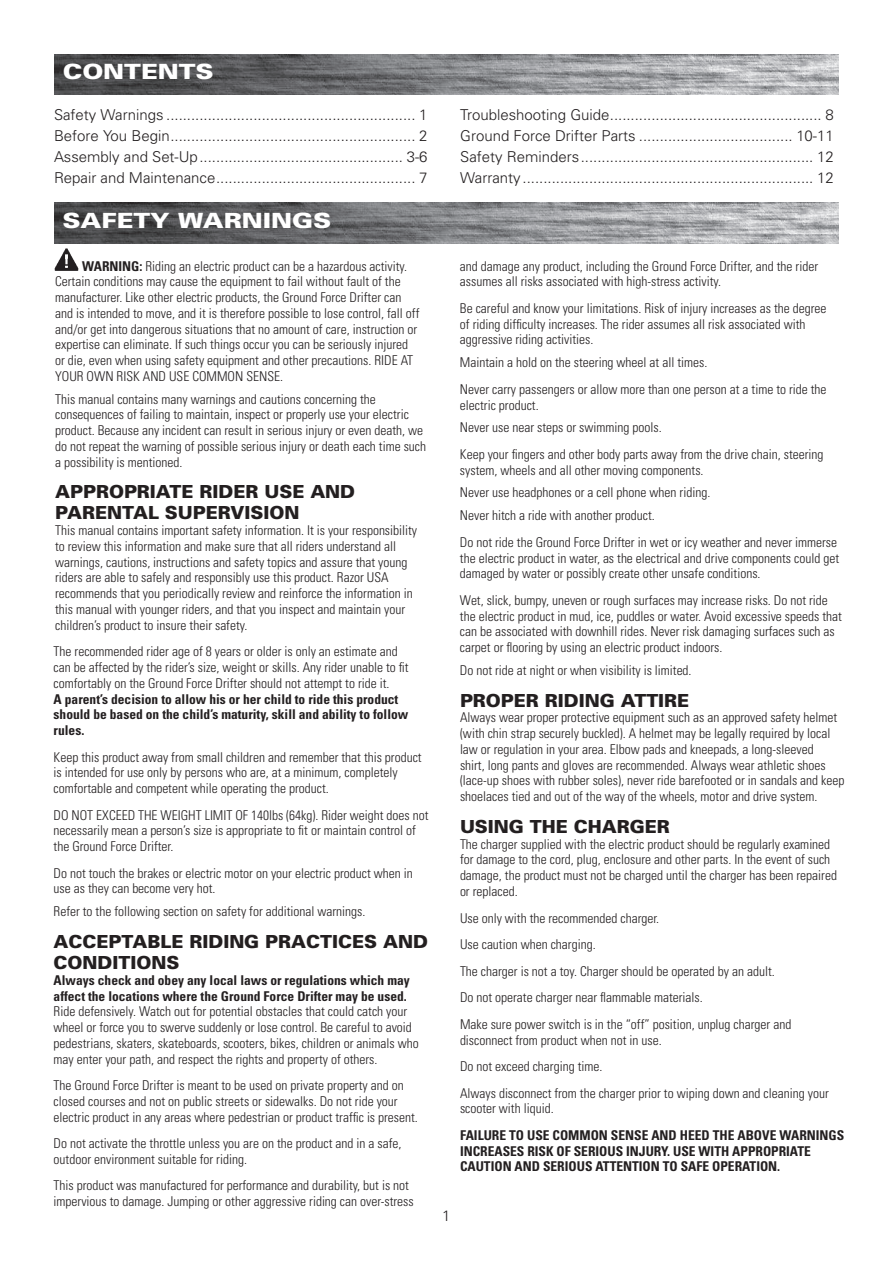
<style>
.page{position:relative;width:893px;height:1263px;background:#fff}
.page>*{position:absolute;margin:0;border:0;box-sizing:border-box;transform-origin:0 0}
.t1{font:900 21px "Univers";color:#fff;scale:1.2 1}
.t2{font:900 18px/21px "Univers";color:#231f20}
.t3{font:300 15px/21px "Univers";color:#231f20;text-align:justify}
.t4{font:300 condensed 13.5px/15.8px "Univers";color:#231f20}
.t5{font:700 condensed 13.5px/15.8px "Univers";color:#231f20}
.s1{font-weight:700}
</style>
<div class="page">
<img style="left:54px;top:203px;width:785px;height:40px">
<img style="left:54px;top:54px;width:785px;height:40px">
<img style="left:54px;top:248px;width:24px;height:23px">
<h1 class="t1" style="left:63px;top:59px;width:127px">CONTENTS</h1>
<p class="t3" style="left:54px;top:104px;width:375px">Safety Warnings ............................................................ 1<br>Before You Begin........................................................... 2<br>Assembly and Set-Up................................................. 3-6<br>Repair and Maintenance................................................ 7</p>
<h1 class="t1" style="left:62px;top:208px;width:226px">SAFETY WARNINGS</h1>
<p class="t4" style="left:55px;top:258px;width:366px;text-indent:27px"><span class="s1">WARNING:</span> Riding an electric product can be a hazardous activity.<br>Certain conditions may cause the equipment to fail without fault of the manufacturer. Like other electric products, the Ground Force Drifter can and is intended to move, and it is therefore possible to lose control, fall off and/or get into dangerous situations that no amount of care, instruction or expertise can eliminate. If such things occur you can be seriously injured or die, even when using safety equipment and other precautions. RIDE AT YOUR OWN RISK AND USE COMMON SENSE.</p>
<p class="t4" style="left:55px;top:391px;width:373px">This manual contains many warnings and cautions concerning the consequences of failing to maintain, inspect or properly use your electric product. Because any incident can result in serious injury or even death, we do not repeat the warning of possible serious injury or death each time such a possibility is mentioned.</p>
<h2 class="t2" style="left:55px;top:481px;width:302px">APPROPRIATE RIDER USE AND<br>PARENTAL SUPERVISION</h2>
<p class="t4" style="left:55px;top:522px;width:364px">This manual contains important safety information. It is your responsibility to review this information and make sure that all riders understand all warnings, cautions, instructions and safety topics and assure that young riders are able to safely and responsibly use this product. Razor USA recommends that you periodically review and reinforce the information in this manual with younger riders, and that you inspect and maintain your children’s product to insure their safety.</p>
<p class="t4" style="left:54px;top:643px;width:356px">The recommended rider age of 8 years or older is only an estimate and can be affected by the rider’s size, weight or skills. Any rider unable to fit comfortably on the Ground Force Drifter should not attempt to ride it.</p>
<p class="t5" style="left:54px;top:691px;width:356px">A parent’s decision to allow his or her child to ride this product should be based on the child’s maturity, skill and ability to follow rules.</p>
<p class="t4" style="left:54px;top:749px;width:370px">Keep this product away from small children and remember that this product is intended for use only by persons who are, at a minimum, completely comfortable and competent while operating the product.</p>
<p class="t4" style="left:54px;top:807px;width:376px">DO NOT EXCEED THE WEIGHT LIMIT OF 140lbs (64kg). Rider weight does not necessarily mean a person’s size is appropriate to fit or maintain control of the Ground Force Drifter.</p>
<p class="t4" style="left:54px;top:865px;width:361px">Do not touch the brakes or electric motor on your electric product when in use as they can become very hot.</p>
<p class="t4" style="left:54px;top:903px;width:313px">Refer to the following section on safety for additional warnings.</p>
<h2 class="t2" style="left:54px;top:931px;width:376px">ACCEPTABLE RIDING PRACTICES AND<br>CONDITIONS</h2>
<p class="t5" style="left:54px;top:972px;width:358px">Always check and obey any local laws or regulations which may affect the locations where the Ground Force Drifter may be used.</p>
<p class="t4" style="left:54px;top:1003px;width:367px">Ride defensively. Watch out for potential obstacles that could catch your wheel or force you to swerve suddenly or lose control. Be careful to avoid pedestrians, skaters, skateboards, scooters, bikes, children or animals who may enter your path, and respect the rights and property of others.</p>
<p class="t4" style="left:54px;top:1077px;width:366px">The Ground Force Drifter is meant to be used on private property and on closed courses and not on public streets or sidewalks. Do not ride your electric product in any areas where pedestrian or product traffic is present.</p>
<p class="t4" style="left:54px;top:1135px;width:349px">Do not activate the throttle unless you are on the product and in a safe, outdoor environment suitable for riding.</p>
<p class="t4" style="left:54px;top:1178px;width:362px">This product was manufactured for performance and durability, but is not impervious to damage. Jumping or other aggressive riding can over-stress</p>
<p class="t3" style="left:460px;top:104px;width:375px">Troubleshooting Guide................................................... 8<br>Ground Force Drifter Parts ..................................... 10-11<br>Safety Reminders........................................................ 12<br>Warranty...................................................................... 12</p>
<p class="t4" style="left:460px;top:258px;width:360px">and damage any product, including the Ground Force Drifter, and the rider assumes all risks associated with high-stress activity.</p>
<p class="t4" style="left:460px;top:300px;width:368px">Be careful and know your limitations. Risk of injury increases as the degree of riding difficulty increases. The rider assumes all risk associated with aggressive riding activities.</p>
<p class="t4" style="left:460px;top:349px;width:368px;line-height:26.5px">Maintain a hold on the steering wheel at all times.<br>Never carry passengers or allow more than one person at a time to ride the</p>
<p class="t4" style="left:460px;top:393px;width:203px;line-height:22.8px">electric product.<br>Never use near steps or swimming pools.</p>
<p class="t4" style="left:460px;top:446px;width:365px">Keep your fingers and other body parts away from the drive chain, steering system, wheels and all other moving components.</p>
<p class="t4" style="left:460px;top:481px;width:252px;line-height:22.8px">Never use headphones or a cell phone when riding.<br>Never hitch a ride with another product.</p>
<p class="t4" style="left:460px;top:534px;width:381px">Do not ride the Ground Force Drifter in wet or icy weather and never immerse the electric product in water, as the electrical and drive components could get damaged by water or possibly create other unsafe conditions.</p>
<p class="t4" style="left:460px;top:592px;width:383px">Wet, slick, bumpy, uneven or rough surfaces may increase risks. Do not ride the electric product in mud, ice, puddles or water. Avoid excessive speeds that can be associated with downhill rides. Never risk damaging surfaces such as carpet or flooring by using an electric product indoors.</p>
<p class="t4" style="left:460px;top:662px;width:233px">Do not ride at night or when visibility is limited.</p>
<h2 class="t2" style="left:460px;top:689px;width:231px">PROPER RIDING ATTIRE</h2>
<p class="t4" style="left:460px;top:709px;width:386px">Always wear proper protective equipment such as an approved safety helmet (with chin strap securely buckled). A helmet may be legally required by local law or regulation in your area. Elbow pads and kneepads, a long-sleeved<br>shirt, long pants and gloves are recommended. Always wear athletic shoes (lace-up shoes with rubber soles), never ride barefooted or in sandals and keep shoelaces tied and out of the way of the wheels, motor and drive system.</p>
<h2 class="t2" style="left:460px;top:815px;width:211px">USING THE CHARGER</h2>
<p class="t4" style="left:460px;top:836px;width:379px">The charger supplied with the electric product should be regularly examined for damage to the cord, plug, enclosure and other parts. In the event of such damage, the product must not be charged until the charger has been repaired or replaced.</p>
<p class="t4" style="left:460px;top:904px;width:333px;line-height:26.5px">Use only with the recommended charger.<br>Use caution when charging.<br>The charger is not a toy. Charger should be operated by an adult.<br>Do not operate charger near flammable materials.<br>Make sure power switch is in the “off” position, unplug charger and</p>
<p class="t4" style="left:460px;top:1026px;width:370px;line-height:26.5px">disconnect from product when not in use.<br>Do not exceed charging time.<br>Always disconnect from the charger prior to wiping down and cleaning your</p>
<p class="t4" style="left:460px;top:1100px;width:95px">scooter with liquid.</p>
<p class="t5" style="left:460px;top:1127px;width:386px">FAILURE TO USE COMMON SENSE AND HEED THE ABOVE WARNINGS<br>INCREASES RISK OF SERIOUS INJURY. USE WITH APPROPRIATE<br>CAUTION AND SERIOUS ATTENTION TO SAFE OPERATION.</p>
<p class="t3" style="left:442px;top:1205px;width:10px">1</p>
</div>
